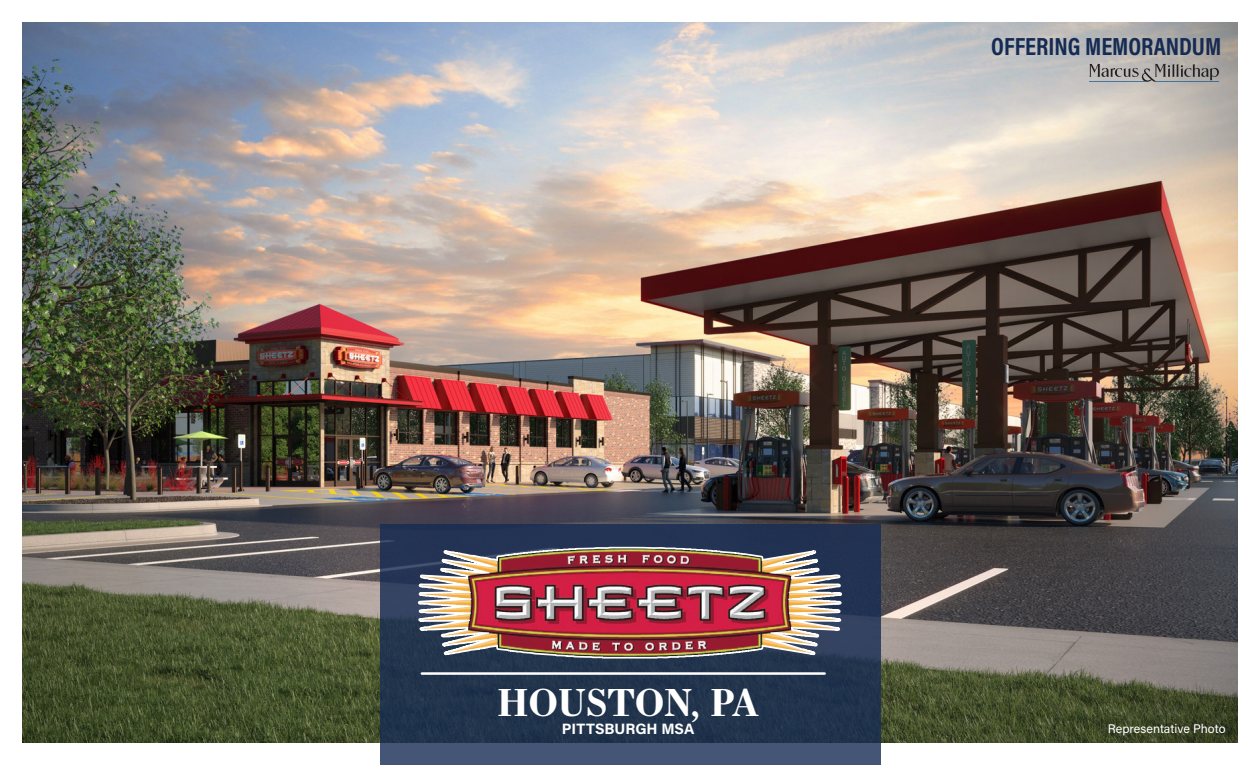
<style>
.page{position:relative;width:1260px;height:765px;background:#fff}
.page>*{position:absolute;margin:0;border:0;box-sizing:border-box;transform-origin:0 0}
.Map-Street{font:700 37.5px "Essonnes Text";color:#fff}
.Map-Street-2{font:700 25px "Acumin Pro Cond";color:#162b53}
.Map-Street-3{font:700 15px "Acumin Pro";letter-spacing:.005em;color:#fff}
.t1{font:12.5px "Acumin Pro";color:#fff}
</style>
<div class="page">
<img style="left:22px;top:23px;width:1216px;height:719px">
<svg style="left:380px;top:525px;width:500px;height:240px;background:#273954"></svg>
<svg style="left:1089px;top:64px;width:130px;height:18px;background:#949393"></svg>
<hr style="left:422px;top:672px;width:403px;height:3px;background:#fff">
<img style="left:418px;top:547px;width:424px;height:112px">
<p class="Map-Street-2" style="left:991px;top:30px;width:231px">OFFERING MEMORANDUM</p>
<p class="Map-Street" style="left:498px;top:676px;width:263px">HOUSTON, PA</p>
<p class="Map-Street-3" style="left:562px;top:718px;width:134px">PITTSBURGH MSA</p>
<p class="t1" style="left:1108px;top:720px;width:119px">Representative Photo</p>
</div>
